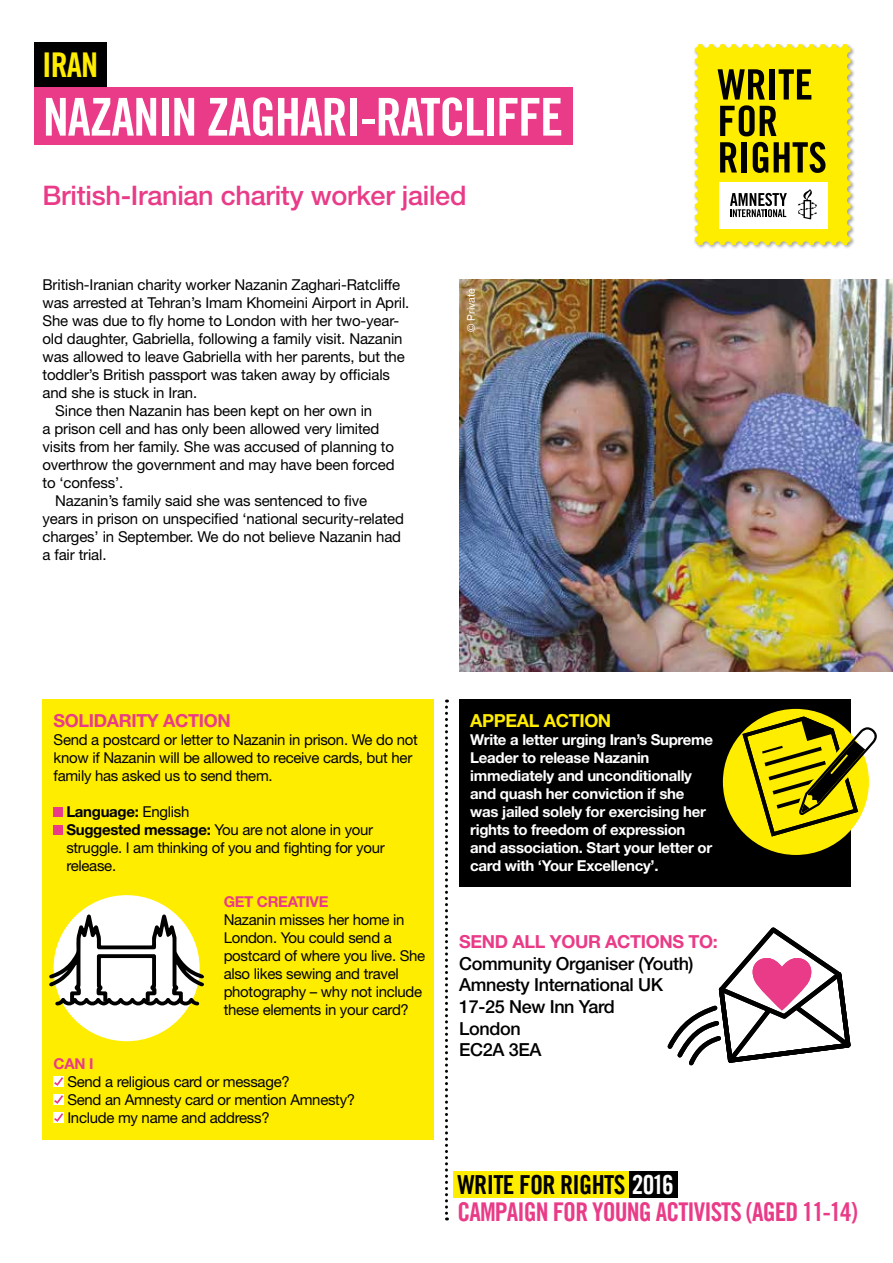
<style>
.page{position:relative;width:893px;height:1263px;background:#fff}
.page>*{position:absolute;margin:0;border:0;box-sizing:border-box;transform-origin:0 0}
.t1{font:52.2px "Amnesty Trade Gothic Bd Cn 20";letter-spacing:-.025em;color:#fff}
.t2{font:34.2px "Amnesty Trade Gothic Bd Cn 20";color:#ffed00}
.t3{font:500 27px "Helvetica Neue LT Pro";letter-spacing:-.01em;color:#e93b87}
.t4{font:26.25px "Amnesty Trade Gothic Bd Cn 20";letter-spacing:-.025em;color:#000}
.t5{font:25.8px "Amnesty Trade Gothic Bd Cn 20";letter-spacing:-.035em;color:#e93b87}
.t6{font:500 18px/21.6px "Helvetica Neue LT Pro";letter-spacing:-.02em;color:#000}
.t7{font:700 18px "Helvetica Neue LT Pro";letter-spacing:-.02em;color:#e93b87}
.t8{font:700 18px "Helvetica Neue LT Pro";letter-spacing:-.02em;color:#ffed00}
.t9{font:15px/18px "Helvetica Neue LT Pro";letter-spacing:-.01em;color:#000}
.t10{font:700 15px/18px "Helvetica Neue LT Pro";letter-spacing:-.02em;color:#fff}
.t11{font:700 15px "Helvetica Neue LT Pro";letter-spacing:-.02em;color:#e93b87}
.t12{font:10.5px "Helvetica Neue";color:#fff}
.s1{font-weight:700}
.s2{color:#fff}
</style>
<div class="page">
<img style="left:459px;top:279px;width:434px;height:393px">
<div style="left:35px;top:43px;width:72px;height:44px;background:#000"></div>
<div style="left:35px;top:87px;width:538px;height:58px;background:#e93b87"></div>
<svg style="left:445px;top:699px;width:3px;height:521px"></svg>
<div style="left:43px;top:699px;width:391px;height:441px;background:#ffed00"></div>
<div style="left:459px;top:699px;width:391px;height:188px;background:#000"></div>
<div style="left:54px;top:807px;width:9px;height:10px;background:#e93b87"></div>
<div style="left:54px;top:825px;width:9px;height:10px;background:#e93b87"></div>
<div style="left:54px;top:1076px;width:10px;height:11px;background:#fff"></div>
<svg style="left:54px;top:1077px;width:9px;height:9px"></svg>
<div style="left:54px;top:1094px;width:10px;height:11px;background:#fff"></div>
<svg style="left:54px;top:1095px;width:9px;height:9px"></svg>
<div style="left:54px;top:1112px;width:10px;height:11px;background:#fff"></div>
<svg style="left:54px;top:1113px;width:9px;height:9px"></svg>
<div style="left:723px;top:709px;width:146px;height:146px;background:#ffed00;border-radius:50%"></div>
<div style="left:54px;top:895px;width:146px;height:146px;background:#fff;border-radius:50%"></div>
<div style="left:693px;top:43px;width:162px;height:207px;background:#000;opacity:.35"></div>
<svg style="left:695px;top:44px;width:155px;height:201px;background:#d6ca2b"></svg>
<svg style="left:667px;top:927px;width:184px;height:139px"></svg>
<svg style="left:740px;top:714px;width:137px;height:125px"></svg>
<div style="left:629px;top:1171px;width:49px;height:26px;background:#000"></div>
<div style="left:453px;top:1171px;width:176px;height:26px;background:#ffed00"></div>
<svg style="left:49px;top:914px;width:155px;height:92px"></svg>
<h2 class="t2" style="left:42px;top:44px;width:58px">IRAN</h2>
<h1 class="t1" style="left:43px;top:85px;width:522px">NAZANIN ZAGHARI-RATCLIFFE</h1>
<h3 class="t3" style="left:43px;top:179px;width:425px">British-Iranian charity worker jailed</h3>
<p class="t9" style="left:43px;top:275px;width:359px">British-Iranian charity worker Nazanin Zaghari-Ratcliffe</p>
<p class="t9" style="left:43px;top:293px;width:368px">was arrested at Tehran’s Imam Khomeini Airport in April.</p>
<p class="t9" style="left:43px;top:311px;width:358px">She was due to fly home to London with her two-year-</p>
<p class="t9" style="left:43px;top:329px;width:362px">old daughter, Gabriella, following a family visit. Nazanin</p>
<p class="t9" style="left:43px;top:347px;width:364px">was allowed to leave Gabriella with her parents, but the</p>
<p class="t9" style="left:43px;top:365px;width:349px">toddler’s British passport was taken away by officials</p>
<p class="t9" style="left:43px;top:383px;width:156px">and she is stuck in Iran.</p>
<p class="t9" style="left:55px;top:401px;width:318px">Since then Nazanin has been kept on her own in</p>
<p class="t9" style="left:43px;top:419px;width:338px">a prison cell and has only been allowed very limited</p>
<p class="t9" style="left:43px;top:437px;width:353px">visits from her family. She was accused of planning to</p>
<p class="t9" style="left:43px;top:455px;width:354px">overthrow the government and may have been forced</p>
<p class="t9" style="left:43px;top:473px;width:82px">to ‘confess’.</p>
<p class="t9" style="left:55px;top:491px;width:313px">Nazanin’s family said she was sentenced to five</p>
<p class="t9" style="left:43px;top:509px;width:363px">years in prison on unspecified ‘national security-related</p>
<p class="t9" style="left:43px;top:527px;width:360px">charges’ in September. We do not believe Nazanin had</p>
<p class="t9" style="left:43px;top:545px;width:66px">a fair trial.</p>
<p class="t12" style="left:465px;top:332px;width:45px;rotate:-90deg">© Private</p>
<p class="t7" style="left:54px;top:709px;width:179px">SOLIDARITY ACTION</p>
<p class="t9" style="left:54px;top:730px;width:366px">Send a postcard or letter to Nazanin in prison. We do not know if Nazanin will be allowed to receive cards, but her family has asked us to send them.</p>
<p class="t9" style="left:66px;top:802px;width:320px"><span class="s1">Language:</span> English<br><span class="s1">Suggested message:</span> You are not alone in your struggle. I am thinking of you and fighting for your release.</p>
<p class="t11" style="left:224px;top:892px;width:106px">GET CREATIVE</p>
<p class="t9" style="left:224px;top:910px;width:203px">Nazanin misses her home in<br>London. You could send a postcard of where you live. She also likes sewing and travel photography – why not include these elements in your card?</p>
<p class="t11" style="left:54px;top:1054px;width:41px">CAN I</p>
<p class="t9" style="left:67px;top:1072px;width:289px">Send a religious card or message?<br>Send an Amnesty card or mention Amnesty?<br>Include my name and address?</p>
<p class="t8" style="left:470px;top:709px;width:143px">APPEAL ACTION</p>
<p class="t10" style="left:470px;top:730px;width:244px">Write a letter urging Iran’s Supreme<br>Leader to release Nazanin immediately and unconditionally and quash her conviction if she was jailed solely for exercising her rights to freedom of expression and association. Start your letter or card with ‘Your Excellency’.</p>
<p class="t7" style="left:459px;top:930px;width:260px">SEND ALL YOUR ACTIONS TO:</p>
<p class="t6" style="left:459px;top:952px;width:236px">Community Organiser (Youth)<br>Amnesty International UK<br>17-25 New Inn Yard<br>London<br>EC2A 3EA</p>
<h3 class="t4" style="left:457px;top:1168px;width:218px">WRITE FOR RIGHTS <span class="s2">2016</span></h3>
<h3 class="t5" style="left:457px;top:1196px;width:402px">CAMPAIGN FOR YOUNG ACTIVISTS (AGED 11-14)</h3>
</div>
